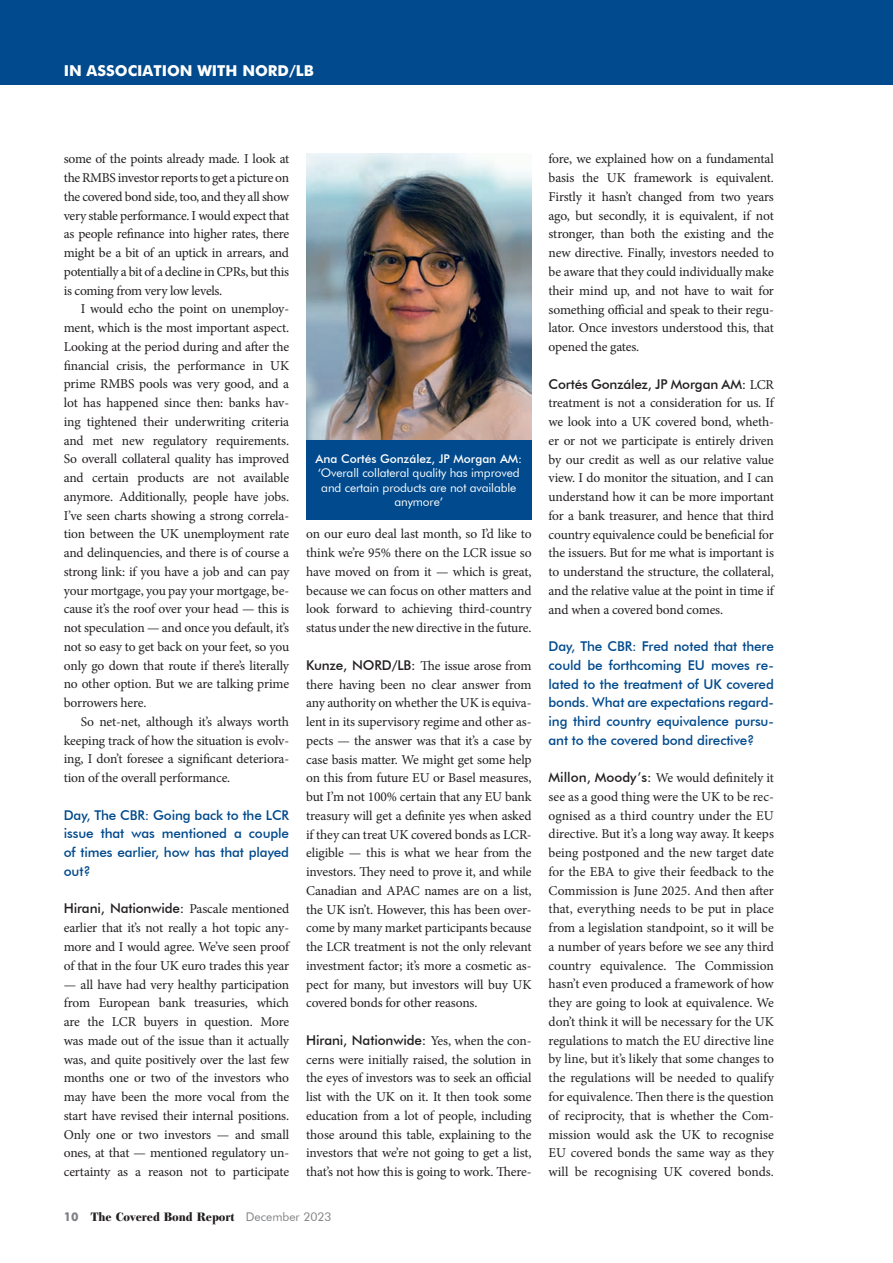
<style>
.page{position:relative;width:893px;height:1263px;background:#fff}
.page>*{position:absolute;margin:0;border:0;box-sizing:border-box;transform-origin:0 0}
.t1{font:700 15px "Futura";color:#fff}
.CBR_Bodytext{font:13.5px/18.8px "Minion Pro";letter-spacing:-.015em;color:#231f20;text-align:justify}
.CBR_Question{font:500 13.5px/18.8px "Futura BT";letter-spacing:-.01em;color:#004a8d;text-align:justify}
.CBR_caption{font:12px/14.4px "Futura BT";letter-spacing:-.01em;color:#fff;text-align:center}
.t2{font:700 12px "Whittingham BQ";color:#231f20}
.s1{font-family:"Futura BT";font-weight:500}
.s2{font-weight:500}
.s3{font-family:"Futura";color:#808285}
.s4{font-family:"Futura BT";font-weight:400;color:#808285}
</style>
<div class="page">
<div style="left:0;top:0;width:893px;height:85px;background:#004a8d"></div>
<img style="left:306px;top:153px;width:225px;height:287px">
<div style="left:306px;top:440px;width:225px;height:80px;background:#004a8d"></div>
<p class="t1" style="left:64px;top:60px;width:252px">IN ASSOCIATION WITH NORD/LB</p>
<p class="CBR_Bodytext" style="left:64px;top:150px;width:227px">some of the points already made. I look at the RMBS investor reports to get a picture on the covered bond side, too, and they all show very stable performance. I would expect that as people refinance into higher rates, there might be a bit of an uptick in arrears, and potentially a bit of a decline in CPRs, but this is coming from very low levels.</p>
<p class="CBR_Bodytext" style="left:64px;top:300px;width:227px;text-indent:17px">I would echo the point on unemploy&shy;ment, which is the most important aspect.<br>Looking at the period during and after the financial crisis, the performance in UK prime RMBS pools was very good, and a lot has happened since then: banks hav&shy;ing tightened their underwriting criteria and met new regulatory requirements.<br>So overall collateral quality has improved and certain products are not available anymore. Additionally, people have jobs.<br>I’ve seen charts showing a strong correla&shy;tion between the UK unemployment rate and delinquencies, and there is of course a strong link: if you have a job and can pay your mortgage, you pay your mortgage, be&shy;cause it’s the roof over your head — this is not speculation — and once you default, it’s not so easy to get back on your feet, so you only go down that route if there’s literally no other option. But we are talking prime borrowers here.</p>
<p class="CBR_Bodytext" style="left:64px;top:712px;width:227px;text-indent:17px">So net-net, although it’s always worth keeping track of how the situation is evolv&shy;ing, I don’t foresee a significant deteriora&shy;tion of the overall performance.</p>
<p class="CBR_Question" style="left:64px;top:805px;width:227px">Day, The CBR: Going back to the LCR issue that was mentioned a couple of times earlier, how has that played out?</p>
<p class="CBR_Bodytext" style="left:64px;top:900px;width:227px"><span class="s1">Hirani, Nationwide:</span> Pascale mentioned earlier that it’s not really a hot topic any&shy;more and I would agree. We’ve seen proof of that in the four UK euro trades this year</p>
<p class="CBR_Bodytext" style="left:64px;top:975px;width:227px">— all have had very healthy participation from European bank treasuries, which are the LCR buyers in question. More was made out of the issue than it actually was, and quite positively over the last few months one or two of the investors who may have been the more vocal from the start have revised their internal positions.<br>Only one or two investors — and small ones, at that — mentioned regulatory un&shy;certainty as a reason not to participate</p>
<p class="CBR_caption" style="left:315px;top:451px;width:208px"><span class="s2">Ana Cortés González, JP Morgan AM: </span>‘Overall collateral quality has improved and certain products are not available anymore’</p>
<p class="CBR_Bodytext" style="left:306px;top:525px;width:227px">on our euro deal last month, so I’d like to think we’re 95% there on the LCR issue so have moved on from it — which is great, because we can focus on other matters and look forward to achieving third-country status under the new directive in the future.</p>
<p class="CBR_Bodytext" style="left:306px;top:656px;width:227px"><span class="s1">Kunze, NORD/LB:</span> The issue arose from there having been no clear answer from any authority on whether the UK is equiva&shy;lent in its supervisory regime and other as&shy;pects — the answer was that it’s a case by case basis matter. We might get some help on this from future EU or Basel measures, but I’m not 100% certain that any EU bank treasury will get a definite yes when asked if they can treat UK covered bonds as LCR&shy;eligible — this is what we hear from the investors. They need to prove it, and while Canadian and APAC names are on a list, the UK isn’t. However, this has been over&shy;come by many market participants because the LCR treatment is not the only relevant investment factor; it’s more a cosmetic as&shy;pect for many, but investors will buy UK covered bonds for other reasons.</p>
<p class="CBR_Bodytext" style="left:306px;top:1031px;width:227px"><span class="s1">Hirani, Nationwide:</span> Yes, when the con&shy;cerns were initially raised, the solution in the eyes of investors was to seek an official list with the UK on it. It then took some education from a lot of people, including those around this table, explaining to the investors that we’re not going to get a list, that’s not how this is going to work. There-</p>
<p class="t2" style="left:64px;top:1210px;width:269px"><span class="s3">10</span> The Covered Bond Report <span class="s4">December 2023</span></p>
<p class="CBR_Bodytext" style="left:549px;top:150px;width:227px">fore, we explained how on a fundamental basis the UK framework is equivalent.<br>Firstly it hasn’t changed from two years ago, but secondly, it is equivalent, if not stronger, than both the existing and the new directive. Finally, investors needed to be aware that they could individually make their mind up, and not have to wait for something official and speak to their regu&shy;lator. Once investors understood this, that opened the gates.</p>
<p class="CBR_Bodytext" style="left:549px;top:375px;width:227px"><span class="s1">Cortés González, JP Morgan AM:</span> LCR treatment is not a consideration for us. If we look into a UK covered bond, wheth&shy;er or not we participate is entirely driven by our credit as well as our relative value view. I do monitor the situation, and I can understand how it can be more important for a bank treasurer, and hence that third country equivalence could be beneficial for the issuers. But for me what is important is to understand the structure, the collateral, and the relative value at the point in time if and when a covered bond comes.</p>
<p class="CBR_Question" style="left:549px;top:637px;width:227px">Day, The CBR: Fred noted that there could be forthcoming EU moves re&shy;lated to the treatment of UK covered bonds. What are expectations regard&shy;ing third country equivalence pursu&shy;ant to the covered bond directive?</p>
<p class="CBR_Bodytext" style="left:549px;top:768px;width:227px"><span class="s1">Millon, Moody’s:</span> We would definitely it see as a good thing were the UK to be rec&shy;ognised as a third country under the EU directive. But it’s a long way away. It keeps being postponed and the new target date for the EBA to give their feedback to the Commission is June 2025. And then after that, everything needs to be put in place from a legislation standpoint, so it will be a number of years before we see any third country equivalence. The Commission hasn’t even produced a framework of how they are going to look at equivalence. We don’t think it will be necessary for the UK regulations to match the EU directive line by line, but it’s likely that some changes to the regulations will be needed to qualify for equivalence. Then there is the question of reciprocity, that is whether the Com&shy;mission would ask the UK to recognise EU covered bonds the same way as they will be recognising UK covered bonds.</p>
</div>
